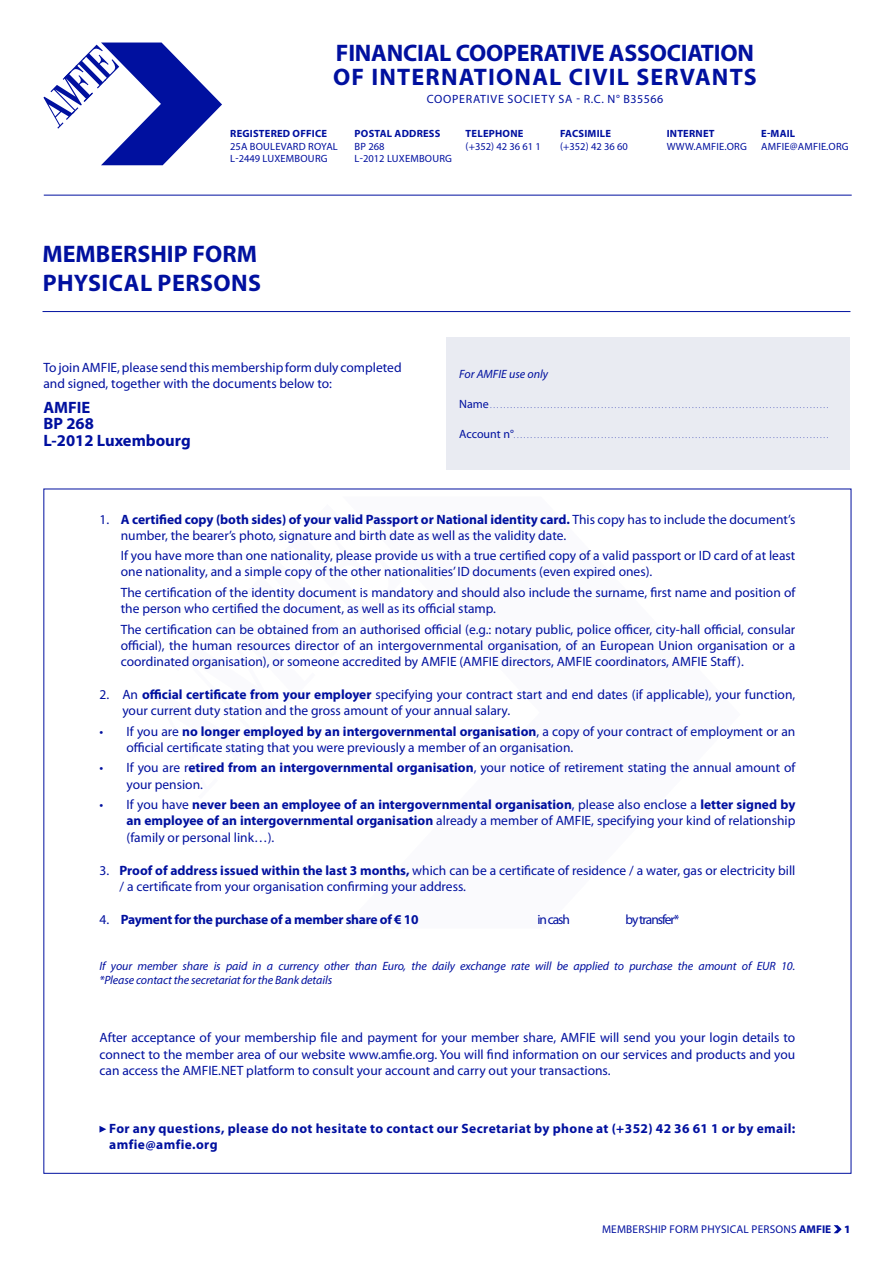
<style>
.page{position:relative;width:893px;height:1263px;background:#fff}
.page>*{position:absolute;margin:0;border:0;box-sizing:border-box;transform-origin:0 0}
.t1{font:700 24px/28.8px "Myriad Pro";color:#00109f}
.t2{font:700 16.5px/16.5px "Myriad Pro";color:#00109f}
.t3{font:13.5px/16.2px "Myriad Pro";color:#00109f}
.t4{font:700 13.5px/16.2px "Myriad Pro";letter-spacing:.015em;color:#00109f;text-align:justify}
.t5{font:700 13.5px "Myriad Pro";letter-spacing:-.02em;color:#00109f}
.t6{font:13.5px "Myriad Pro";letter-spacing:-.08em;color:#00109f}
.t7{font:italic 12px/14.4px "Myriad Pro";letter-spacing:-.01em;color:#00109f}
.t8{font:12px "Myriad Pro";letter-spacing:.06em;color:#00109f}
.t9{font:11.25px "Myriad Pro";letter-spacing:.02em;color:#00109f}
.t10{font:10.5px "Myriad Pro";letter-spacing:.02em;color:#00109f}
.t11{font:700 10.5px "Myriad Pro";letter-spacing:.02em;color:#00109f}
.t12{font:300 9px "Myriad Pro";color:#00109f}
.s1{font-weight:400;font-size:12px}
.s2{font-weight:700}
.s3{font-weight:400}
.s4{font-weight:900}
</style>
<div class="page">
<svg style="left:834px;top:1225px;width:8px;height:8px"></svg>
<svg style="left:99px;top:1126px;width:7px;height:6px"></svg>
<hr style="left:43px;top:311px;width:807px;height:1px;background:#00109f">
<div style="left:446px;top:338px;width:404px;height:132px;background:#e9ebf2"></div>
<svg style="left:43px;top:43px;width:179px;height:122px"></svg>
<hr style="left:44px;top:195px;width:808px;height:1px;background:#00109f">
<h1 class="t1" style="left:333px;top:41px;width:425px;line-height:24px">FINANCIAL COOPERATIVE ASSOCIATION<br>OF INTERNATIONAL CIVIL SERVANTS</h1>
<p class="t8" style="left:427px;top:92px;width:238px">COOPERATIVE SOCIETY SA - R.C. N° B35566</p>
<p class="t11" style="left:230px;top:128px;width:98px">REGISTERED OFFICE</p>
<p class="t11" style="left:355px;top:128px;width:87px">POSTAL ADDRESS</p>
<p class="t11" style="left:466px;top:128px;width:59px">TELEPHONE</p>
<p class="t11" style="left:560px;top:128px;width:52px">FACSIMILE</p>
<p class="t11" style="left:667px;top:128px;width:49px">INTERNET</p>
<p class="t11" style="left:761px;top:128px;width:36px">E-MAIL</p>
<p class="t10" style="left:230px;top:140px;width:109px">25A BOULEVARD ROYAL</p>
<p class="t10" style="left:355px;top:140px;width:31px">BP 268</p>
<p class="t10" style="left:466px;top:140px;width:77px">(+352) 42 36 61 1</p>
<p class="t10" style="left:560px;top:140px;width:69px">(+352) 42 36 60</p>
<p class="t10" style="left:667px;top:140px;width:82px">WWW.AMFIE.ORG</p>
<p class="t10" style="left:761px;top:140px;width:89px">AMFIE@AMFIE.ORG</p>
<p class="t10" style="left:230px;top:152px;width:99px">L-2449 LUXEMBOURG</p>
<p class="t10" style="left:355px;top:152px;width:99px">L-2012 LUXEMBOURG</p>
<h1 class="t1" style="left:43px;top:240px;width:220px">MEMBERSHIP FORM<br>PHYSICAL PERSONS</h1>
<p class="t3" style="left:43px;top:359px;width:360px">To join AMFIE, please send this membership form duly completed and signed, together with the documents below to:</p>
<p class="t2" style="left:43px;top:399px;width:149px">AMFIE<br>BP 268<br>L-2012 Luxembourg</p>
<p class="t7" style="left:459px;top:367px;width:90px">For AMFIE use only</p>
<p class="t12" style="left:459px;top:400px;width:371px"><span class="s1">Name</span>.....................................................................................................</p>
<p class="t12" style="left:459px;top:430px;width:371px"><span class="s1">Account n°</span>..............................................................................................</p>
<p class="t3" style="left:121px;top:511px;width:676px;text-indent:-21px">1. <span class="s2">A certified copy (both sides) of your valid Passport or National identity card.</span> This copy has to include the document’s number, the bearer’s photo, signature and birth date as well as the validity date.</p>
<p class="t3" style="left:121px;top:547px;width:676px">If you have more than one nationality, please provide us with a true certified copy of a valid passport or ID card of at least one nationality, and a simple copy of the other nationalities’ ID documents (even expired ones).</p>
<p class="t3" style="left:121px;top:584px;width:676px">The certification of the identity document is mandatory and should also include the surname, first name and position of the person who certified the document, as well as its official stamp.</p>
<p class="t3" style="left:121px;top:621px;width:676px;text-align:justify">The certification can be obtained from an authorised official (e.g.: notary public, police officer, city-hall official, consular official), the human resources director of an intergovernmental organisation, of an European Union organisation or a coordinated organisation), or someone accredited by AMFIE (AMFIE directors, AMFIE coordinators, AMFIE Staff).</p>
<p class="t3" style="left:122px;top:686px;width:674px;text-indent:-23px">2. An <span class="s2">official certificate from your employer</span> specifying your contract start and end dates (if applicable), your function, your current duty station and the gross amount of your annual salary.</p>
<p class="t3" style="left:126px;top:723px;width:670px;text-indent:-27px">• If you are <span class="s2">no longer employed by an intergovernmental organisation</span>, a copy of your contract of employment or an official certificate stating that you were previously a member of an organisation.</p>
<p class="t3" style="left:126px;top:760px;width:670px;text-indent:-27px">• If you are r<span class="s2">etired from an intergovernmental organisation</span>, your notice of retirement stating the annual amount of your pension.</p>
<p class="t4" style="left:126px;top:797px;width:670px;text-indent:-27px"><span class="s3">• If you have</span> never been an employee of an intergovernmental organisation<span class="s3">, please also enclose a</span> letter signed by an employee of an intergovernmental organisation <span class="s3">already a member of AMFIE, specifying your kind of relationship (family or personal link…).</span></p>
<p class="t3" style="left:120px;top:862px;width:677px;text-indent:-20px">3. <span class="s2">Proof of address issued within the last 3 months,</span> which can be a certificate of residence / a water, gas or electricity bill / a certificate from your organisation confirming your address.</p>
<p class="t5" style="left:99px;top:912px;width:321px"><span class="s3">4.</span> Payment for the purchase of a member share of € 10</p>
<p class="t3" style="left:537px;top:911px;width:34px">in cash</p>
<p class="t6" style="left:626px;top:911px;width:55px">by transfer*</p>
<p class="t7" style="left:99px;top:958px;width:697px">If your member share is paid in a currency other than Euro, the daily exchange rate will be applied to purchase the amount of EUR 10. *Please contact the secretariat for the Bank details</p>
<p class="t3" style="left:99px;top:1029px;width:697px;text-align:justify">After acceptance of your membership file and payment for your member share, AMFIE will send you your login details to connect to the member area of our website www.amfie.org. You will find information on our services and products and you can access the AMFIE.NET platform to consult your account and carry out your transactions.</p>
<p class="t4" style="left:109px;top:1120px;width:688px">For any questions, please do not hesitate to contact our Secretariat by phone at (+352) 42 36 61 1 or by email: amfie@amfie.org</p>
<p class="t9" style="left:602px;top:1222px;width:250px">MEMBERSHIP FORM PHYSICAL PERSONS <span class="s2">AMFIE</span> <span class="s4">1</span></p>
</div>
